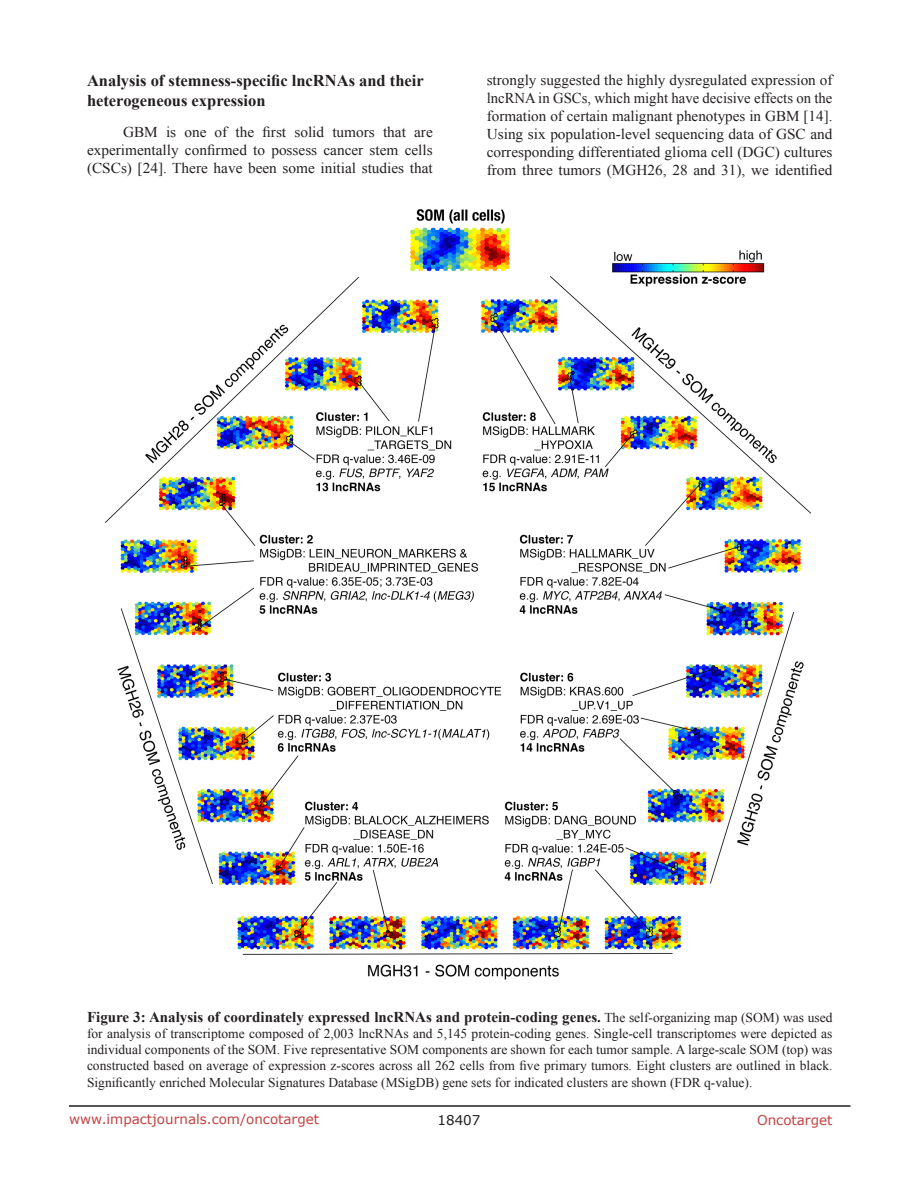
<style>
.page{position:relative;width:918px;height:1188px;background:#fff}
.page>*{position:absolute;margin:0;border:0;box-sizing:border-box;transform-origin:0 0}
.SubHeading{font:700 16.5px/19.8px "Times New Roman";color:#231f20}
.BodyText{font:15px/18px "Times New Roman";color:#231f20;text-align:justify}
.figuretext{font:700 15px "Times New Roman";color:#231f20}
.figuretext-2{font:13.5px/16.2px "Times New Roman";color:#231f20;text-align:justify}
.t1{font:13.5px "Verdana";color:#c24141}
.t2{font:13.5px "Verdana";color:#231f20}
.s1{font-weight:400;font-size:13.5px}
</style>
<div class="page">
<hr style="left:69px;top:1105px;width:781px;height:2px;background:#231f20">
<img style="left:105px;top:209px;width:706px;height:771px">
<p class="SubHeading" style="left:87px;top:70px;width:338px">Analysis of stemness-specific lncRNAs and their heterogeneous expression</p>
<p class="BodyText" style="left:87px;top:123px;width:347px;text-indent:36px">GBM is one of the first solid tumors that are experimentally confirmed to possess cancer stem cells (CSCs) [24]. There have been some initial studies that</p>
<p class="BodyText" style="left:487px;top:71px;width:347px">strongly suggested the highly dysregulated expression of lncRNA in GSCs, which might have decisive effects on the formation of certain malignant phenotypes in GBM [14].<br>Using six population-level sequencing data of GSC and corresponding differentiated glioma cell (DGC) cultures from three tumors (MGH26, 28 and 31), we identified</p>
<p class="figuretext" style="left:87px;top:1006px;width:747px">Figure 3: Analysis of coordinately expressed lncRNAs and protein-coding genes. <span class="s1">The self-organizing map (SOM) was used</span></p>
<p class="figuretext-2" style="left:87px;top:1025px;width:747px">for analysis of transcriptome composed of 2,003 lncRNAs and 5,145 protein-coding genes. Single-cell transcriptomes were depicted as individual components of the SOM. Five representative SOM components are shown for each tumor sample. A large-scale SOM (top) was constructed based on average of expression z-scores across all 262 cells from five primary tumors. Eight clusters are outlined in black.<br>Significantly enriched Molecular Signatures Database (MSigDB) gene sets for indicated clusters are shown (FDR q-value).</p>
<p class="t1" style="left:69px;top:1110px;width:252px">www.impactjournals.com/oncotarget</p>
<p class="t2" style="left:438px;top:1111px;width:44px">18407</p>
<p class="t1" style="left:757px;top:1111px;width:77px">Oncotarget</p>
</div>
